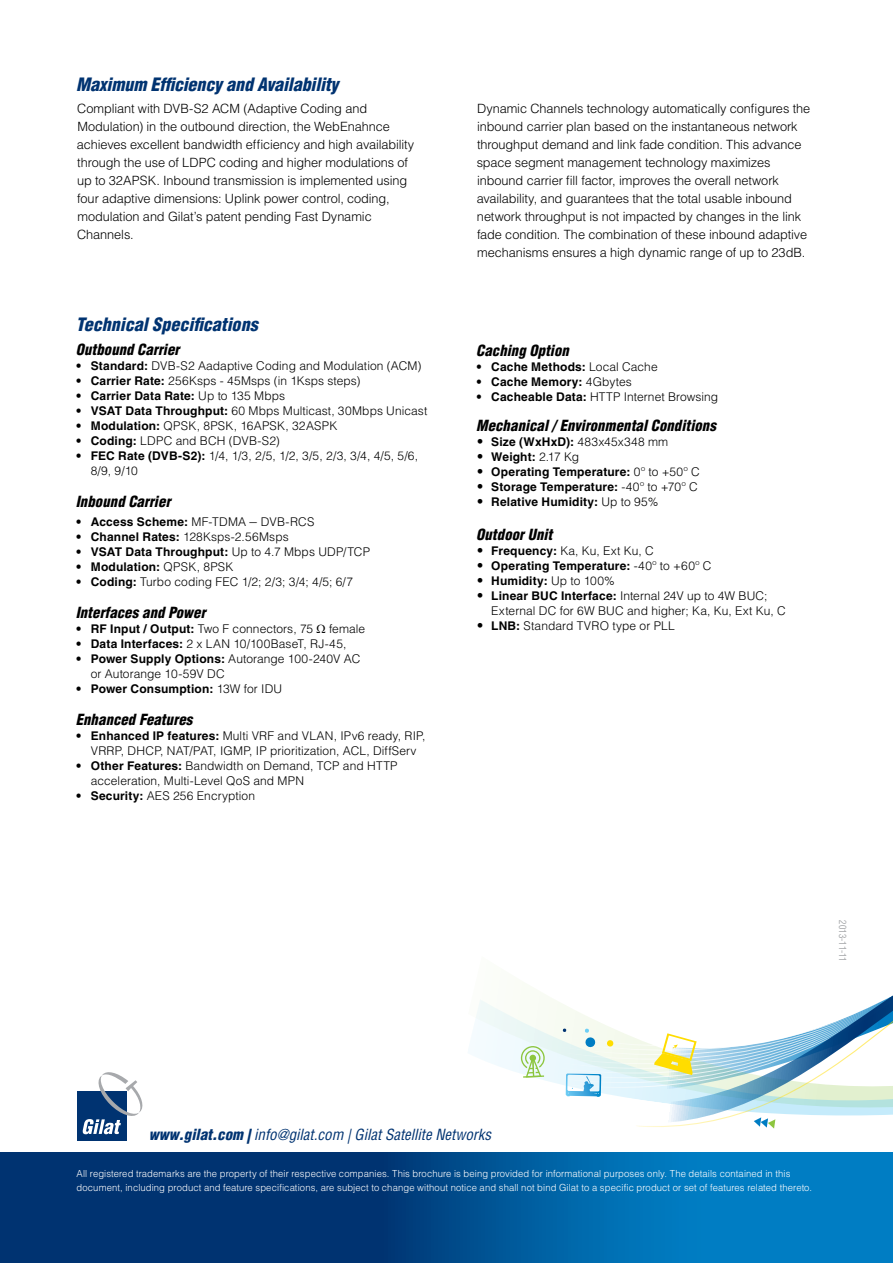
<style>
.page{position:relative;width:893px;height:1263px;background:#fff}
.page>*{position:absolute;margin:0;border:0;box-sizing:border-box;transform-origin:0 0}
.t1{font:italic 900 condensed 18px "Helvetica LT";letter-spacing:-.005em;color:#003371}
.t2{font:italic 900 condensed 15px "Helvetica LT";letter-spacing:.005em;color:#000}
.t3{font:italic condensed 15px "Helvetica LT";color:#003371}
.t4{font:15px "Goudy";color:#000}
.t5{font:13.5px "Goudy Bold Italic Os F";color:#000}
.t6{font:300 12.75px/18px "Helvetica LT";letter-spacing:-.005em;color:#000}
.t7{font:300 12px/15px "Helvetica LT";letter-spacing:.005em;color:#000}
.t8{font:700 12px "Helvetica LT";letter-spacing:.015em;color:#000}
.t9{font:300 9.75px/13.5px "Helvetica LT";letter-spacing:.01em;color:#fff}
.t10{font:300 condensed 9.75px "Helvetica LT";letter-spacing:-.01em;color:#939598}
.s1{font-weight:700}
.s2{font-weight:300}
.s3{font-weight:900}
</style>
<div class="page">
<svg style="left:636px;top:995px;width:257px;height:134px"></svg>
<svg style="left:754px;top:1117px;width:21px;height:11px"></svg>
<svg style="left:477px;top:997px;width:414px;height:106px"></svg>
<svg style="left:0;top:1152px;width:893px;height:111px;background:#005293"></svg>
<div style="left:77px;top:1091px;width:49px;height:50px;background:#003371"></div>
<svg style="left:82px;top:1072px;width:61px;height:62px"></svg>
<h1 class="t1" style="left:76px;top:73px;width:264px">Maximum Efficiency and Availability</h1>
<p class="t6" style="left:77px;top:100px;width:339px">Compliant with DVB S- 2 ACM (Adaptive Coding and Modulation) in the outbound direction, the WebEnahnce achieves excellent bandwidth efficiency and high availability through the use of LDPC coding and higher modulations of up to 32APSK. Inbound transmission is implemented using four adaptive dimensions: Uplink power control, coding, modulation and Gilat s’ patent pending Fast Dynamic Channels.</p>
<p class="t6" style="left:477px;top:100px;width:335px">Dynamic Channels technology automatically configures the inbound carrier plan based on the instantaneous network throughput demand and link fade condition. This advance space segment management technology maximizes inbound carrier fill factor, improves the overall network availability, and guarantees that the total usable inbound network throughput is not impacted by changes in the link fade condition. The combination of these inbound adaptive mechanisms ensures a high dynamic range of up to 23dB.</p>
<h1 class="t1" style="left:76px;top:313px;width:184px">Technical Specifications</h1>
<p class="t2" style="left:76px;top:340px;width:105px">Outbound Carrier</p>
<p class="t7" style="left:91px;top:358px;width:332px"><span class="s1">Standard:</span> DVB S- 2 Aadaptive Coding and Modulation (ACM(</p>
<p class="t7" style="left:76px;top:358px;width:7px">•</p>
<p class="t7" style="left:76px;top:373px;width:7px">•</p>
<p class="t7" style="left:91px;top:373px;width:271px"><span class="s1">Carrier Rate:</span> 256Ksps - 45Msps (in 1Ksps steps(</p>
<p class="t7" style="left:76px;top:388px;width:7px">•</p>
<p class="t8" style="left:91px;top:388px;width:196px">Carrier Data Rate: <span class="s2">Up to 135 Mbps</span></p>
<p class="t7" style="left:76px;top:403px;width:7px">•</p>
<p class="t7" style="left:91px;top:403px;width:338px"><span class="s1">VSAT Data Throughput:</span> 60 Mbps Multicast, 30Mbps Unicast</p>
<p class="t7" style="left:76px;top:418px;width:7px">•</p>
<p class="t7" style="left:91px;top:418px;width:248px"><span class="s1">Modulation:</span> QPSK 8, PSK, 16APSK, 32ASPK</p>
<p class="t7" style="left:76px;top:433px;width:7px">•</p>
<p class="t7" style="left:91px;top:433px;width:191px"><span class="s1">Coding:</span> LDPC and BCH (DVB S- (2</p>
<p class="t7" style="left:76px;top:448px;width:7px">•</p>
<p class="t7" style="left:91px;top:448px;width:329px"><span class="s1">FEC Rate (DVB S- :(2</span> 1/4, 1/3, 2/5, 1/2, 3/5, 2/3, 3/4, 4/5, 5/6,</p>
<p class="t7" style="left:91px;top:463px;width:49px">8/9, 9/10</p>
<p class="t2" style="left:76px;top:492px;width:96px">Inbound Carrier</p>
<p class="t7" style="left:76px;top:514px;width:7px">•</p>
<p class="t7" style="left:261px;top:514px;width:55px">DVB-RCS</p>
<p class="t8" style="left:91px;top:515px;width:157px">Access Scheme: <span class="s2">MF-TDMA</span></p>
<p class="t4" style="left:250px;top:512px;width:9px">–</p>
<p class="t7" style="left:76px;top:529px;width:7px">•</p>
<p class="t7" style="left:91px;top:529px;width:199px"><span class="s1">Channel Rates:</span> 128Ksps-2.56Msps</p>
<p class="t7" style="left:76px;top:544px;width:7px">•</p>
<p class="t8" style="left:91px;top:545px;width:281px">VSAT Data Throughput: <span class="s2">Up to 4.7 Mbps UDP/TCP</span></p>
<p class="t7" style="left:76px;top:559px;width:7px">•</p>
<p class="t8" style="left:91px;top:560px;width:144px">Modulation: <span class="s2">QPSK 8, PSK</span></p>
<p class="t7" style="left:91px;top:574px;width:264px"><span class="s1">Coding:</span> Turbo coding FEC 1/2; 2/3; 3/4; 4/5; 6/7</p>
<p class="t7" style="left:76px;top:574px;width:7px">•</p>
<p class="t2" style="left:76px;top:603px;width:131px">Interfaces and Power</p>
<p class="t7" style="left:76px;top:621px;width:7px">•</p>
<p class="t7" style="left:91px;top:621px;width:224px"><span class="s1">RF Input / Output:</span> Two F connectors, 75</p>
<p class="t7" style="left:329px;top:621px;width:38px">female</p>
<p class="t7" style="left:76px;top:636px;width:7px">•</p>
<p class="t7" style="left:91px;top:636px;width:257px"><span class="s1">Data Interfaces</span> x2<span class="s1">:</span> LAN 10/100BaseT, RJ-45,</p>
<p class="t7" style="left:76px;top:651px;width:7px">•</p>
<p class="t8" style="left:91px;top:652px;width:271px">Power Supply Options: <span class="s2">Autorange 100-240V AC</span></p>
<p class="t7" style="left:91px;top:666px;width:193px">or Autorange 10-59V DC<br><span class="s1">Power Consumption:</span> 13W for IDU</p>
<p class="t7" style="left:76px;top:681px;width:7px">•</p>
<p class="t2" style="left:76px;top:710px;width:118px">Enhanced Features</p>
<p class="t7" style="left:91px;top:728px;width:336px"><span class="s1">Enhanced IP features:</span> Multi VRF and VLAN, IPv6 ready, RIP,</p>
<p class="t7" style="left:76px;top:728px;width:7px">•</p>
<p class="t7" style="left:76px;top:758px;width:7px">•</p>
<p class="t7" style="left:76px;top:788px;width:7px">•</p>
<p class="t7" style="left:91px;top:743px;width:327px">VRRP, DHCP, NAT/PAT, IGMP IP, prioritization, ACL, DiffServ<br><span class="s1">Other Features:</span> Bandwidth on Demand, TCP and HTTP</p>
<p class="t7" style="left:91px;top:773px;width:215px">acceleration, Multi-Level QoS and MPN<br><span class="s1">Security:</span> AES 256 Encryption</p>
<p class="t2" style="left:476px;top:341px;width:94px">Caching Option</p>
<p class="t8" style="left:491px;top:359px;width:168px">Cache Methods: <span class="s2">Local Cache</span></p>
<p class="t7" style="left:476px;top:359px;width:7px">•</p>
<p class="t7" style="left:476px;top:374px;width:7px">•</p>
<p class="t8" style="left:491px;top:374px;width:142px">Cache Memory: <span class="s2">4Gbytes</span></p>
<p class="t7" style="left:491px;top:389px;width:229px"><span class="s1">Cacheable Data:</span> HTTP Internet Browsing</p>
<p class="t7" style="left:476px;top:389px;width:7px">•</p>
<p class="t2" style="left:476px;top:416px;width:241px">Mechanical / Environmental Conditions</p>
<p class="t8" style="left:491px;top:434px;width:179px">Size (WxHxD :) <span class="s2">483x45x348 mm</span></p>
<p class="t5" style="left:476px;top:433px;width:10px">•</p>
<p class="t5" style="left:476px;top:448px;width:10px">•</p>
<p class="t8" style="left:491px;top:449px;width:89px">Weight: <span class="s2">2.17 Kg</span></p>
<p class="t5" style="left:476px;top:463px;width:10px">•</p>
<p class="t8" style="left:491px;top:464px;width:210px">Operating Temperature: <span class="s2">0 toº +50 Cº</span></p>
<p class="t5" style="left:476px;top:478px;width:10px">•</p>
<p class="t8" style="left:491px;top:479px;width:208px">Storage Temperature: <span class="s2">-40 toº +70 Cº</span></p>
<p class="t8" style="left:491px;top:494px;width:169px">Relative Humidity: <span class="s2">Up to 95%</span></p>
<p class="t5" style="left:476px;top:493px;width:10px">•</p>
<p class="t2" style="left:476px;top:524px;width:78px">Outdoor Unit</p>
<p class="t7" style="left:491px;top:543px;width:164px"><span class="s1">Frequency:</span> Ka, Ku, Ext Ku C,</p>
<p class="t5" style="left:476px;top:541px;width:10px">•</p>
<p class="t5" style="left:476px;top:556px;width:10px">•</p>
<p class="t8" style="left:491px;top:558px;width:222px">Operating Temperature: <span class="s2">-40 toº +60 Cº</span></p>
<p class="t5" style="left:476px;top:571px;width:10px">•</p>
<p class="t8" style="left:491px;top:573px;width:125px">Humidity: <span class="s2">Up to 100%</span></p>
<p class="t5" style="left:476px;top:586px;width:10px">•</p>
<p class="t7" style="left:491px;top:588px;width:278px"><span class="s1">Linear BUC Interface:</span> Internal 24V up to W4 BUC;</p>
<p class="t5" style="left:476px;top:616px;width:10px">•</p>
<p class="t7" style="left:491px;top:603px;width:296px">External DC for W6 BUC and higher; Ka, Ku, Ext Ku C,<br><span class="s1">LNB:</span> Standard TVRO type or PLL</p>
<p class="t10" style="left:849px;top:920px;width:43px;rotate:90deg">2013-11-11</p>
<p class="t3" style="left:149px;top:1125px;width:344px"><span class="s3">www.gilat.com |</span> info@gilat.com | Gilat Satellite Networks</p>
<p class="t9" style="left:77px;top:1167px;width:737px">All registered trademarks are the property of their respective companies. This brochure is being provided for informational purposes only. The details contained in this document, including product and feature specifications, are subject to change without notice and shall not bind Gilat to a specific product or set of features related thereto.</p>
</div>
